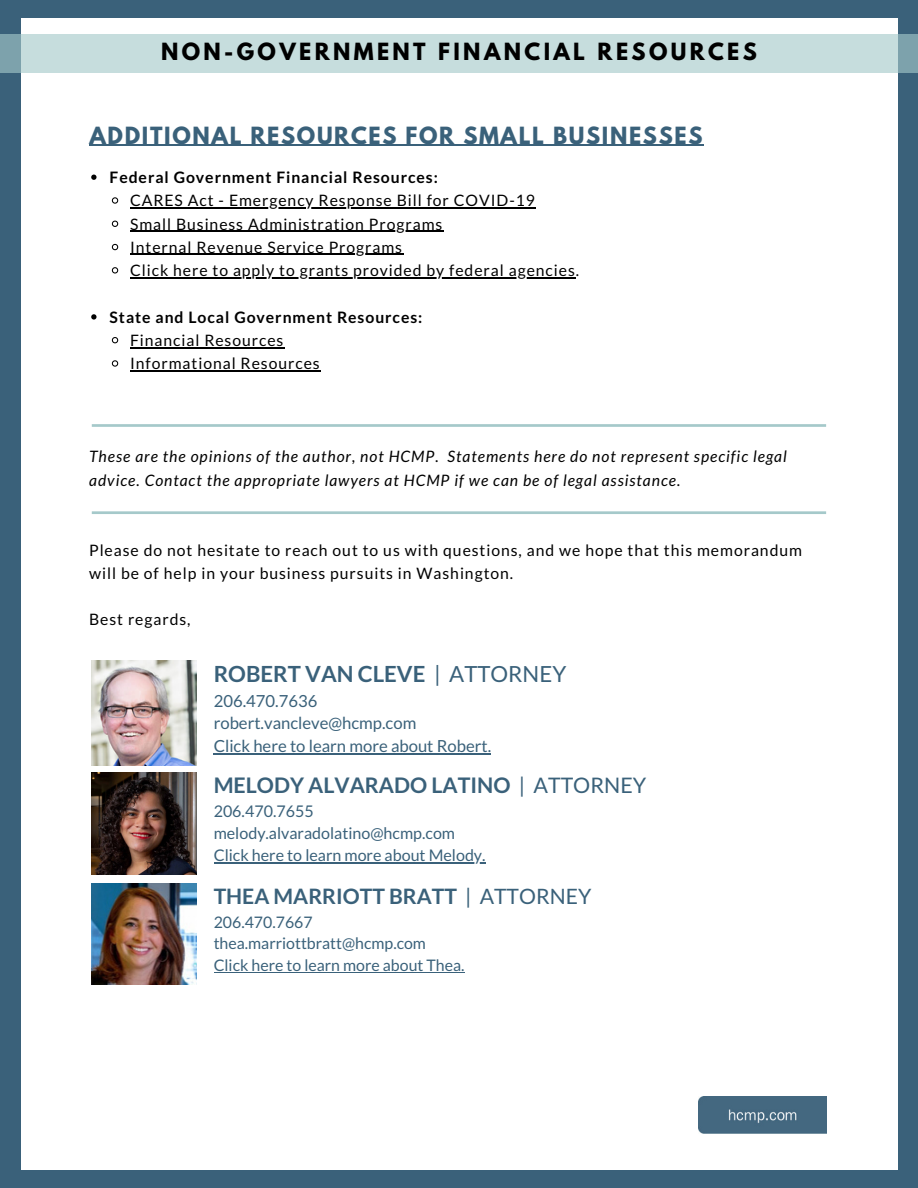
<style>
.page{position:relative;width:918px;height:1188px;background:#3a617a}
.page>*{position:absolute;margin:0;border:0;box-sizing:border-box;transform-origin:0 0}
.t1{font:700 22.2px "Lato";color:#3a617a}
.t2{font:700 21.45px "Lato";color:#3a617a}
.t3{font:700 21.15px "Lato";color:#3a617a}
.t4{font:700 21px "League Spartan";letter-spacing:.08em;color:#3a617a}
.t5{font:700 21px "League Spartan";letter-spacing:.16em;color:#000}
.t6{font:16.65px/23px "Lato";color:#3a617a}
.t7{font:16.05px/22px "Lato";color:#3a617a}
.t8{font:15.9px/21.9px "Lato";color:#3a617a}
.t9{font:15.75px/23.2px "Lato";letter-spacing:.06em;color:#000}
.t10{font:italic 15.75px/23.2px "Lato";letter-spacing:.06em;color:#000}
.t11{font:700 15.75px "Lato";letter-spacing:.06em;color:#000}
.s1{font-weight:400}
</style>
<div class="page">
<div style="left:21px;top:18px;width:876px;height:1152px;background:#fff"></div>
<img style="left:699px;top:1096px;width:127px;height:37px">
<svg style="left:92px;top:424px;width:734px;height:3px;background:#adcecf"></svg>
<svg style="left:92px;top:511px;width:734px;height:3px;background:#afcfd0"></svg>
<img style="left:92px;top:661px;width:104px;height:104px">
<img style="left:92px;top:773px;width:104px;height:101px">
<img style="left:92px;top:884px;width:104px;height:100px">
<hr style="left:214px;top:753px;width:277px;height:1px;background:#3a617a">
<hr style="left:214px;top:862px;width:272px;height:1px;background:#3a617a">
<hr style="left:214px;top:972px;width:251px;height:1px;background:#3a617a">
<svg style="left:91px;top:175px;width:6px;height:5px"></svg>
<svg style="left:111px;top:197px;width:8px;height:7px"></svg>
<hr style="left:130px;top:207px;width:406px;height:1px;background:#000">
<svg style="left:111px;top:220px;width:8px;height:7px"></svg>
<hr style="left:130px;top:231px;width:313px;height:1px;background:#000">
<svg style="left:111px;top:243px;width:8px;height:8px"></svg>
<hr style="left:130px;top:254px;width:273px;height:1px;background:#000">
<svg style="left:111px;top:267px;width:8px;height:7px"></svg>
<hr style="left:130px;top:277px;width:446px;height:1px;background:#000">
<svg style="left:91px;top:314px;width:6px;height:6px"></svg>
<svg style="left:111px;top:337px;width:8px;height:7px"></svg>
<hr style="left:130px;top:347px;width:154px;height:1px;background:#000">
<svg style="left:111px;top:360px;width:8px;height:7px"></svg>
<hr style="left:130px;top:370px;width:191px;height:1px;background:#000">
<hr style="left:90px;top:145px;width:614px;height:1px;background:#3a617a">
<div style="left:0;top:34px;width:918px;height:39px;background:#c6dddd"></div>
<h3 class="t5" style="left:161px;top:41px;width:597px">NON-GOVERNMENT FINANCIAL RESOURCES</h3>
<h3 class="t4" style="left:90px;top:125px;width:615px">ADDITIONAL RESOURCES FOR SMALL BUSINESSES</h3>
<p class="t11" style="left:110px;top:167px;width:330px">Federal Government Financial Resources:</p>
<p class="t9" style="left:130px;top:189px;width:451px">CARES Act - Emergency Response Bill for COVID-19<br>Small Business Administration Programs<br>Internal Revenue Service Programs<br>Click here to apply to grants provided by federal agencies.</p>
<p class="t11" style="left:110px;top:307px;width:314px">State and Local Government Resources:</p>
<p class="t9" style="left:130px;top:328px;width:191px">Financial Resources<br>Informational Resources</p>
<p class="t10" style="left:89px;top:445px;width:699px">These are the opinions of the author, not HCMP. Statements here do not represent specific legal advice. Contact the appropriate lawyers at HCMP if we can be of legal assistance.</p>
<p class="t9" style="left:89px;top:538px;width:714px">Please do not hesitate to reach out to us with questions, and we hope that this memorandum will be of help in your business pursuits in Washington.</p>
<p class="t9" style="left:89px;top:608px;width:103px">Best regards,</p>
<h1 class="t1" style="left:214px;top:660px;width:354px">ROBERT VAN CLEVE <span class="s1">| ATTORNEY</span></h1>
<p class="t6" style="left:214px;top:689px;width:279px">206.470.7636 robert.vancleve@hcmp.com<br>Click here to learn more about Robert.</p>
<h2 class="t2" style="left:214px;top:772px;width:434px">MELODY ALVARADO LATINO <span class="s1">| ATTORNEY</span></h2>
<p class="t7" style="left:214px;top:800px;width:273px">206.470.7655 melody.alvaradolatino@hcmp.com<br>Click here to learn more about Melody.</p>
<h3 class="t3" style="left:214px;top:883px;width:379px">THEA MARRIOTT BRATT <span class="s1">| ATTORNEY</span></h3>
<p class="t8" style="left:214px;top:910px;width:252px">206.470.7667 thea.marriottbratt@hcmp.com<br>Click here to learn more about Thea.</p>
</div>
